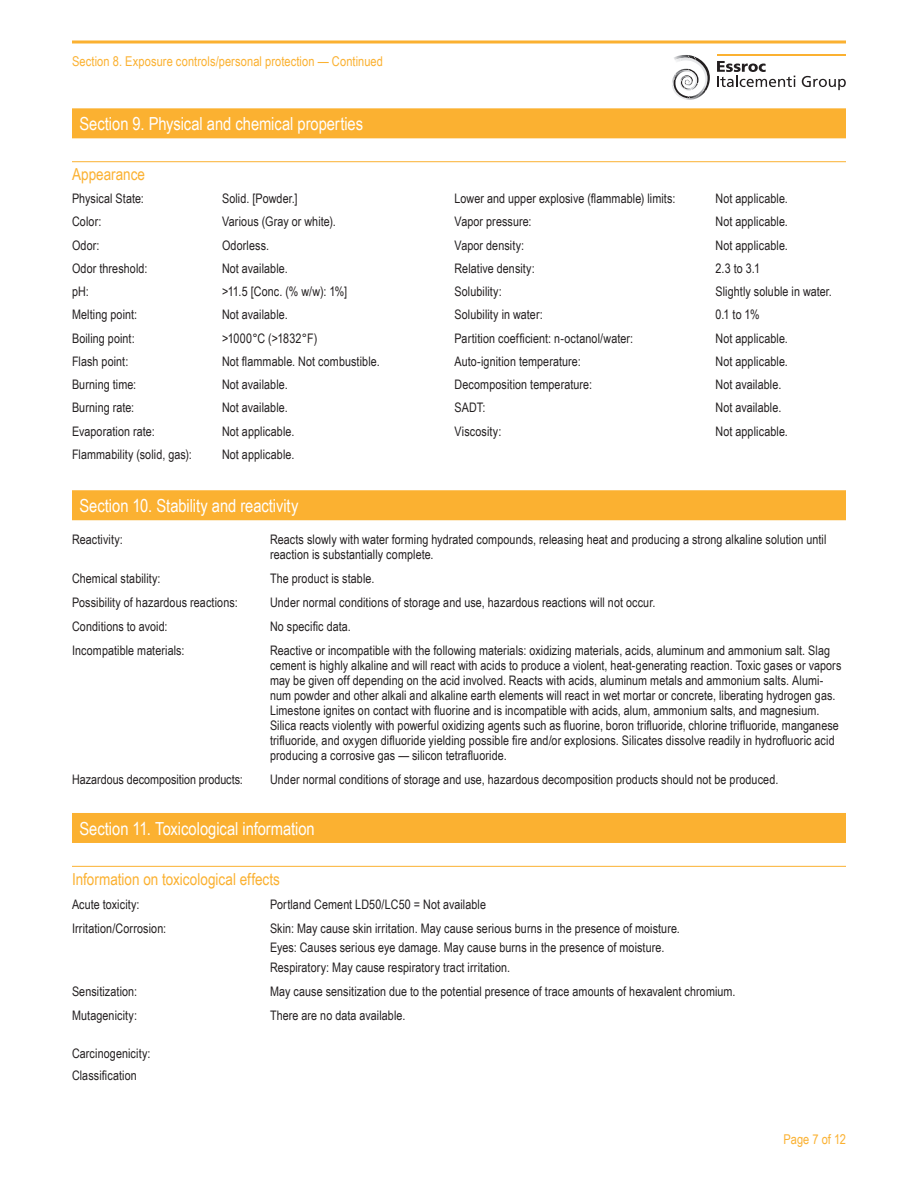
<style>
.page{position:relative;width:918px;height:1188px;background:#fff}
.page>*{position:absolute;margin:0;border:0;box-sizing:border-box;transform-origin:0 0}
.HEADLINE_1A{font:18px "Arial Narrow";letter-spacing:-.005em;color:#fff}
.SUBHEAD_1_WITH_RULE{font:16.5px "Arial Narrow";color:#fbb131}
.t1{font:13.5px "Arial Narrow";letter-spacing:.01em;color:#fbb131}
.BODY_1{font:13.2px/15px "Arial Narrow";letter-spacing:.01em;color:#231f20}
.BODY_2_BOLD_LIST-LIK{font:13.2px "Arial Narrow";letter-spacing:.01em;color:#231f20}
.TABLE_BODY{font:13.2px "Arial Narrow";letter-spacing:.01em;color:#231f20}
</style>
<div class="page">
<svg style="left:72px;top:40px;width:774px;height:4px;background:#fbc464"></svg>
<svg style="left:672px;top:57px;width:38px;height:43px"></svg>
<img style="left:673px;top:55px;width:23px;height:5px">
<img style="left:675px;top:58px;width:18px;height:5px">
<hr style="left:717px;top:55px;width:129px;height:1px;background:#fbb131">
<svg style="left:717px;top:61px;width:78px;height:26px"></svg>
<svg style="left:802px;top:76px;width:44px;height:14px"></svg>
<div style="left:72px;top:108px;width:774px;height:30px;background:#fbb131"></div>
<hr style="left:72px;top:161px;width:774px;height:1px;background:#fbb131">
<div style="left:72px;top:490px;width:774px;height:30px;background:#fbb131"></div>
<div style="left:72px;top:813px;width:774px;height:30px;background:#fbb131"></div>
<hr style="left:72px;top:866px;width:774px;height:1px;background:#fbb131">
<p class="t1" style="left:72px;top:51px;width:313px">Section 8. Exposure controls/personal protection — Continued</p>
<p class="HEADLINE_1A" style="left:80px;top:111px;width:285px">Section 9. Physical and chemical properties</p>
<p class="SUBHEAD_1_WITH_RULE" style="left:72px;top:162px;width:75px">Appearance</p>
<p class="BODY_1" style="left:72px;top:191px;width:73px">Physical State:</p>
<p class="BODY_1" style="left:222px;top:191px;width:77px">Solid. [Powder.]</p>
<p class="BODY_1" style="left:455px;top:191px;width:222px">Lower and upper explosive (flammable) limits:</p>
<p class="BODY_1" style="left:716px;top:191px;width:74px">Not applicable.</p>
<p class="BODY_1" style="left:72px;top:214px;width:31px">Color:</p>
<p class="BODY_1" style="left:222px;top:214px;width:115px">Various (Gray or white).</p>
<p class="BODY_1" style="left:455px;top:214px;width:79px">Vapor pressure:</p>
<p class="BODY_1" style="left:716px;top:214px;width:74px">Not applicable.</p>
<p class="BODY_1" style="left:72px;top:237px;width:29px">Odor:</p>
<p class="BODY_1" style="left:222px;top:237px;width:49px">Odorless.</p>
<p class="BODY_1" style="left:455px;top:237px;width:71px">Vapor density:</p>
<p class="BODY_1" style="left:716px;top:237px;width:74px">Not applicable.</p>
<p class="BODY_1" style="left:72px;top:260px;width:77px">Odor threshold:</p>
<p class="BODY_1" style="left:222px;top:260px;width:67px">Not available.</p>
<p class="BODY_1" style="left:455px;top:260px;width:82px">Relative density:</p>
<p class="BODY_1" style="left:716px;top:260px;width:46px">2.3 to 3.1</p>
<p class="BODY_1" style="left:72px;top:284px;width:18px">pH:</p>
<p class="BODY_1" style="left:222px;top:284px;width:127px">&gt;11.5 [Conc. (% w/w): 1%]</p>
<p class="BODY_1" style="left:455px;top:284px;width:49px">Solubility:</p>
<p class="BODY_1" style="left:716px;top:284px;width:118px">Slightly soluble in water.</p>
<p class="BODY_1" style="left:72px;top:307px;width:67px">Melting point:</p>
<p class="BODY_1" style="left:222px;top:307px;width:67px">Not available.</p>
<p class="BODY_1" style="left:455px;top:307px;width:90px">Solubility in water:</p>
<p class="BODY_1" style="left:716px;top:307px;width:46px">0.1 to 1%</p>
<p class="BODY_1" style="left:72px;top:330px;width:64px">Boiling point:</p>
<p class="BODY_1" style="left:222px;top:330px;width:97px">&gt;1000°C (&gt;1832°F)</p>
<p class="BODY_1" style="left:455px;top:330px;width:180px">Partition coefficient: n-octanol/water:</p>
<p class="BODY_1" style="left:716px;top:330px;width:74px">Not applicable.</p>
<p class="BODY_1" style="left:72px;top:353px;width:58px">Flash point:</p>
<p class="BODY_1" style="left:222px;top:353px;width:159px">Not flammable. Not combustible.</p>
<p class="BODY_1" style="left:455px;top:353px;width:128px">Auto-ignition temperature:</p>
<p class="BODY_1" style="left:716px;top:353px;width:74px">Not applicable.</p>
<p class="BODY_1" style="left:72px;top:377px;width:66px">Burning time:</p>
<p class="BODY_1" style="left:222px;top:377px;width:67px">Not available.</p>
<p class="BODY_1" style="left:455px;top:377px;width:139px">Decomposition temperature:</p>
<p class="BODY_1" style="left:716px;top:377px;width:67px">Not available.</p>
<p class="BODY_1" style="left:72px;top:400px;width:64px">Burning rate:</p>
<p class="BODY_1" style="left:222px;top:400px;width:67px">Not available.</p>
<p class="BODY_1" style="left:455px;top:400px;width:32px">SADT:</p>
<p class="BODY_1" style="left:716px;top:400px;width:67px">Not available.</p>
<p class="BODY_1" style="left:72px;top:423px;width:84px">Evaporation rate:</p>
<p class="BODY_1" style="left:222px;top:423px;width:74px">Not applicable.</p>
<p class="BODY_1" style="left:455px;top:423px;width:48px">Viscosity:</p>
<p class="BODY_1" style="left:716px;top:423px;width:74px">Not applicable.</p>
<p class="BODY_1" style="left:72px;top:446px;width:121px">Flammability (solid, gas):</p>
<p class="BODY_1" style="left:222px;top:446px;width:74px">Not applicable.</p>
<p class="HEADLINE_1A" style="left:80px;top:492px;width:220px">Section 10. Stability and reactivity</p>
<p class="BODY_1" style="left:72px;top:531px;width:52px">Reactivity:</p>
<p class="BODY_1" style="left:270px;top:531px;width:558px">Reacts slowly with water forming hydrated compounds, releasing heat and producing a strong alkaline solution until reaction is substantially complete.</p>
<p class="BODY_1" style="left:72px;top:570px;width:90px">Chemical stability:</p>
<p class="BODY_1" style="left:270px;top:570px;width:106px">The product is stable.</p>
<p class="BODY_1" style="left:72px;top:594px;width:167px">Possibility of hazardous reactions:</p>
<p class="BODY_1" style="left:270px;top:594px;width:387px">Under normal conditions of storage and use, hazardous reactions will not occur.</p>
<p class="BODY_1" style="left:72px;top:618px;width:97px">Conditions to avoid:</p>
<p class="BODY_1" style="left:270px;top:618px;width:82px">No specific data.</p>
<p class="BODY_1" style="left:72px;top:642px;width:114px">Incompatible materials:</p>
<p class="BODY_1" style="left:270px;top:642px;width:573px">Reactive or incompatible with the following materials: oxidizing materials, acids, aluminum and ammonium salt. Slag cement is highly alkaline and will react with acids to produce a violent, heat-generating reaction. Toxic gases or vapors may be given off depending on the acid involved. Reacts with acids, aluminum metals and ammonium salts. Alumi&shy;num powder and other alkali and alkaline earth elements will react in wet mortar or concrete, liberating hydrogen gas.<br>Limestone ignites on contact with fluorine and is incompatible with acids, alum, ammonium salts, and magnesium.<br>Silica reacts violently with powerful oxidizing agents such as fluorine, boron trifluoride, chlorine trifluoride, manganese trifluoride, and oxygen difluoride yielding possible fire and/or explosions. Silicates dissolve readily in hydrofluoric acid producing a corrosive gas — silicon tetrafluoride.</p>
<p class="BODY_1" style="left:72px;top:771px;width:172px">Hazardous decomposition products:</p>
<p class="BODY_1" style="left:270px;top:771px;width:510px">Under normal conditions of storage and use, hazardous decomposition products should not be produced.</p>
<p class="HEADLINE_1A" style="left:80px;top:815px;width:237px">Section 11. Toxicological information</p>
<p class="SUBHEAD_1_WITH_RULE" style="left:72px;top:867px;width:210px">Information on toxicological effects</p>
<p class="BODY_1" style="left:72px;top:896px;width:69px">Acute toxicity:</p>
<p class="BODY_1" style="left:270px;top:896px;width:218px">Portland Cement LD50/LC50 = Not available</p>
<p class="BODY_1" style="left:72px;top:920px;width:96px">Irritation/Corrosion:</p>
<p class="BODY_1" style="left:270px;top:920px;width:411px">Skin: May cause skin irritation. May cause serious burns in the presence of moisture.</p>
<p class="BODY_1" style="left:270px;top:939px;width:396px">Eyes: Causes serious eye damage. May cause burns in the presence of moisture.</p>
<p class="BODY_1" style="left:270px;top:959px;width:242px">Respiratory: May cause respiratory tract irritation.</p>
<p class="BODY_1" style="left:72px;top:983px;width:67px">Sensitization:</p>
<p class="BODY_1" style="left:270px;top:983px;width:467px">May cause sensitization due to the potential presence of trace amounts of hexavalent chromium.</p>
<p class="BODY_1" style="left:72px;top:1007px;width:67px">Mutagenicity:</p>
<p class="BODY_1" style="left:270px;top:1007px;width:137px">There are no data available.</p>
<p class="BODY_2_BOLD_LIST-LIK" style="left:72px;top:1043px;width:80px">Carcinogenicity:</p>
<p class="TABLE_BODY" style="left:72px;top:1066px;width:66px">Classification</p>
<p class="t1" style="left:783px;top:1129px;width:64px">Page 7 of 12</p>
</div>
